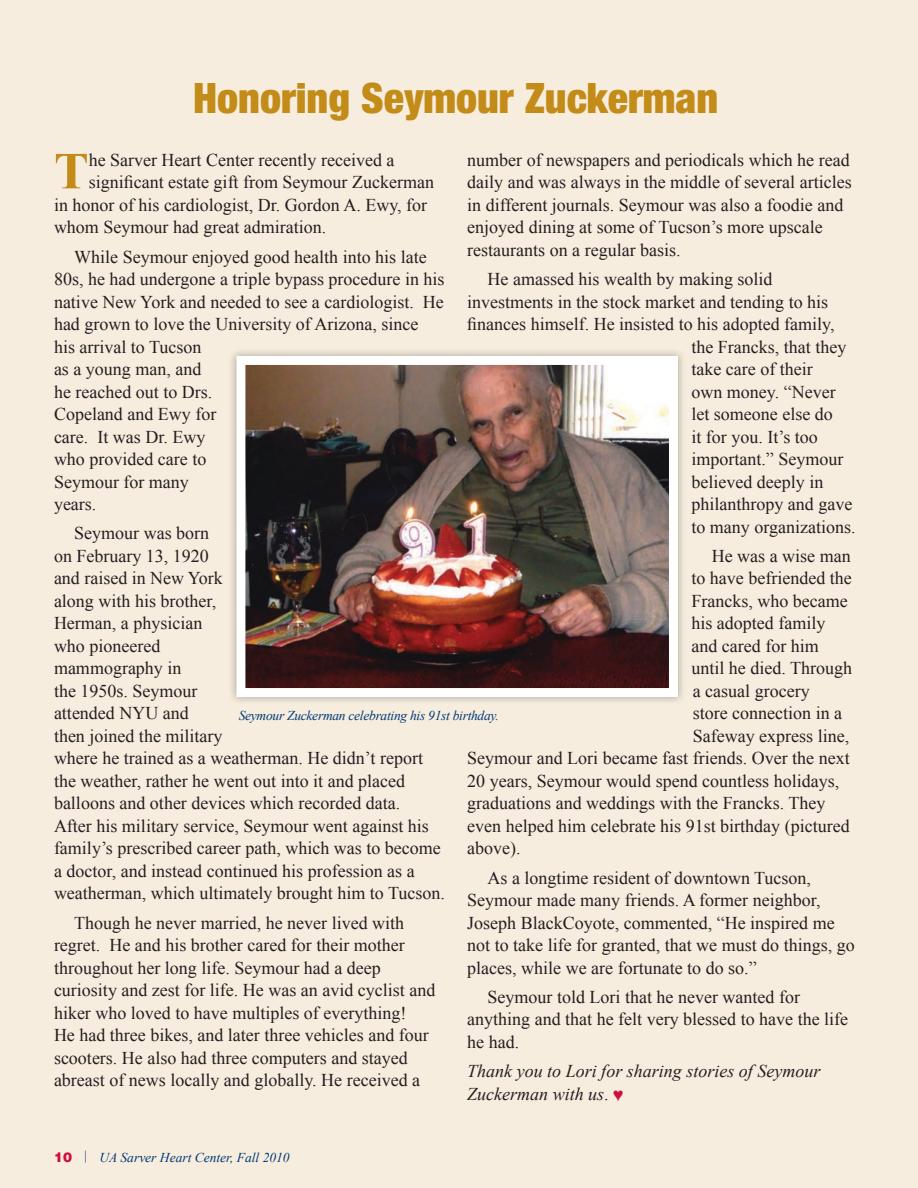
<style>
.page{position:relative;width:918px;height:1188px;background:#f7edde}
.page>*{position:absolute;margin:0;border:0;box-sizing:border-box;transform-origin:0 0}
.t1{font:700 52.05px "Times New Roman";color:#c38b17}
.t2{font:900 condensed 42px "Helvetica Neue LT Std";color:#c38b17}
.t3{font:18px/22.5px "Times New Roman";color:#231f20}
.t4{font:italic 18px/22.5px "Times New Roman";color:#231f20}
.t5{font:italic 13.5px "Times New Roman";letter-spacing:-.02em;color:#003976}
.t6{font:italic 13.5px "Times New Roman";color:#003976}
.t7{font:900 13.5px "Helvetica LT Std";color:#ce1041}
.s1{font-style:normal}
.s2{font-family:"Times New Roman";font-weight:400;font-style:italic;color:#003976}
</style>
<div class="page">
<img style="left:231px;top:351px;width:452px;height:351px">
<img style="left:246px;top:366px;width:422px;height:321px">
<div style="left:236px;top:356px;width:442px;height:341px;border:9px solid #fff"></div>
<h2 class="t2" style="left:193px;top:72px;width:527px">Honoring Seymour Zuckerman</h2>
<h1 class="t1" style="left:54px;top:135px;width:36px">T</h1>
<p class="t3" style="left:89px;top:148px;width:307px">he Sarver Heart Center recently received a</p>
<p class="t3" style="left:467px;top:148px;width:386px">number of newspapers and periodicals which he read daily and was always in the middle of several articles in different journals. Seymour was also a foodie and enjoyed dining at some of Tucson’s more upscale restaurants on a regular basis.</p>
<p class="t3" style="left:488px;top:268px;width:286px">He amassed his wealth by making solid</p>
<p class="t3" style="left:467px;top:290px;width:362px">investments in the stock market and tending to his</p>
<p class="t3" style="left:467px;top:313px;width:369px">finances himself. He insisted to his adopted family,</p>
<p class="t3" style="left:691px;top:335px;width:156px">the Francks, that they</p>
<p class="t3" style="left:691px;top:358px;width:123px">take care of their</p>
<p class="t3" style="left:691px;top:380px;width:146px">own money. “Never</p>
<p class="t3" style="left:691px;top:403px;width:143px">let someone else do</p>
<p class="t3" style="left:691px;top:425px;width:128px">it for you. It’s too</p>
<p class="t3" style="left:691px;top:448px;width:153px">important.” Seymour</p>
<p class="t3" style="left:691px;top:470px;width:133px">believed deeply in</p>
<p class="t3" style="left:691px;top:493px;width:162px">philanthropy and gave</p>
<p class="t3" style="left:691px;top:515px;width:166px">to many organizations.</p>
<p class="t3" style="left:712px;top:544px;width:140px">He was a wise man</p>
<p class="t3" style="left:691px;top:567px;width:162px">to have befriended the</p>
<p class="t3" style="left:691px;top:589px;width:158px">Francks, who became</p>
<p class="t3" style="left:691px;top:612px;width:135px">his adopted family</p>
<p class="t3" style="left:691px;top:634px;width:129px">and cared for him</p>
<p class="t3" style="left:691px;top:657px;width:162px">until he died. Through</p>
<p class="t3" style="left:693px;top:679px;width:118px">a casual grocery</p>
<p class="t3" style="left:693px;top:702px;width:151px">store connection in a</p>
<p class="t3" style="left:693px;top:724px;width:158px">Safeway express line,</p>
<p class="t3" style="left:467px;top:747px;width:384px">Seymour and Lori became fast friends. Over the next</p>
<p class="t3" style="left:467px;top:769px;width:373px">20 years, Seymour would spend countless holidays,</p>
<p class="t3" style="left:467px;top:792px;width:360px">graduations and weddings with the Francks. They</p>
<p class="t3" style="left:467px;top:814px;width:384px">even helped him celebrate his 91st birthday (pictured</p>
<p class="t3" style="left:467px;top:837px;width:55px">above).</p>
<p class="t3" style="left:467px;top:866px;width:389px;text-indent:20px">As a longtime resident of downtown Tucson, Seymour made many friends. A former neighbor, Joseph BlackCoyote, commented, “He inspired me not to take life for granted, that we must do things, go places, while we are fortunate to do so.”</p>
<p class="t3" style="left:467px;top:985px;width:382px;text-indent:20px">Seymour told Lori that he never wanted for anything and that he felt very blessed to have the life he had.</p>
<p class="t4" style="left:467px;top:1059px;width:355px">Thank you to Lori for sharing stories of Seymour<br>Zuckerman with us<span class="s1">.</span> <sub>♥</sub></p>
<p class="t3" style="left:89px;top:171px;width:347px">significant estate gift from Seymour Zuckerman</p>
<p class="t3" style="left:54px;top:193px;width:375px">in honor of his cardiologist, Dr. Gordon A. Ewy, for</p>
<p class="t3" style="left:54px;top:216px;width:274px">whom Seymour had great admiration.</p>
<p class="t3" style="left:54px;top:245px;width:392px;text-indent:20px">While Seymour enjoyed good health into his late<br>80s, he had undergone a triple bypass procedure in his native New York and needed to see a cardiologist. He had grown to love the University of Arizona, since<br>his arrival to Tucson<br>as a young man, and<br>he reached out to Drs.<br>Copeland and Ewy for<br>care. It was Dr. Ewy<br>who provided care to<br>Seymour for many<br>years.</p>
<p class="t3" style="left:54px;top:522px;width:392px;text-indent:20px">Seymour was born<br>on February 13, 1920<br>and raised in New York<br>along with his brother,<br>Herman, a physician<br>who pioneered<br>mammography in<br>the 1950s. Seymour<br>attended NYU and<br>then joined the military<br>where he trained as a weatherman. He didn’t report the weather, rather he went out into it and placed balloons and other devices which recorded data.<br>After his military service, Seymour went against his family’s prescribed career path, which was to become a doctor, and instead continued his profession as a weatherman, which ultimately brought him to Tucson.</p>
<p class="t3" style="left:54px;top:911px;width:383px;text-indent:20px">Though he never married, he never lived with regret. He and his brother cared for their mother throughout her long life. Seymour had a deep curiosity and zest for life. He was an avid cyclist and hiker who loved to have multiples of everything!<br>He had three bikes, and later three vehicles and four scooters. He also had three computers and stayed abreast of news locally and globally. He received a</p>
<p class="t5" style="left:239px;top:706px;width:262px">Seymour Zuckerman celebrating his 91st birthday.</p>
<p class="t7" style="left:54px;top:1149px;width:35px">10 <span class="s2">|</span></p>
<p class="t5" style="left:283px;top:1149px;width:8px">3</p>
<p class="t6" style="left:99px;top:1148px;width:192px">UA Sarver Heart Center, Fall 2010</p>
</div>
